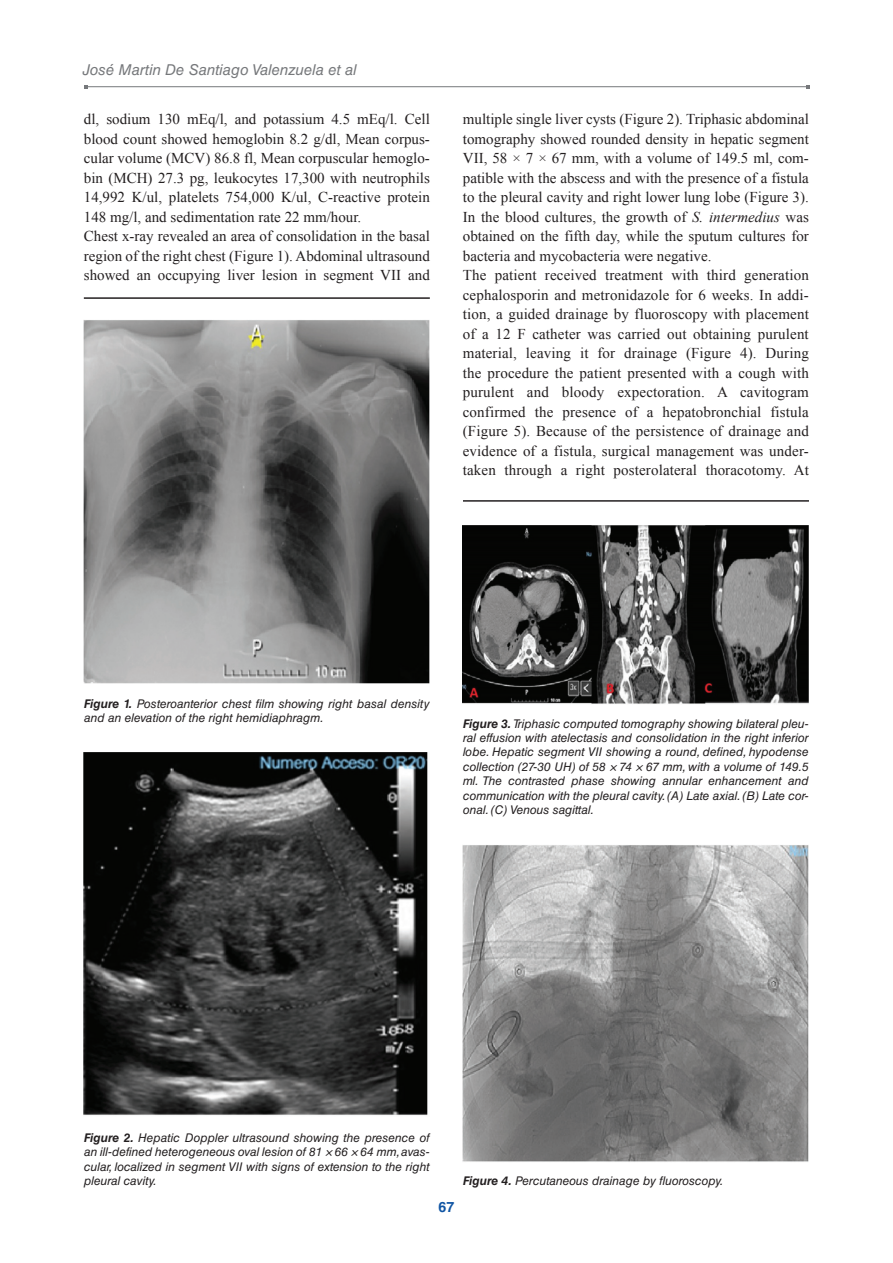
<style>
.page{position:relative;width:893px;height:1263px;background:#fff}
.page>*{position:absolute;margin:0;border:0;box-sizing:border-box;transform-origin:0 0}
.t1{font:15px/19.5px "Times New Roman";color:#231f20}
.t2{font:italic 15px "Helvetica LT Std";color:#76787b}
.t3{font:700 14.25px "Helvetica LT Std";color:#1055a4}
.t4{font:italic 12px/14.4px "Helvetica LT Std";color:#231f20;text-align:justify}
.s1{font-style:italic}
.s2{font-weight:700}
</style>
<div class="page">
<hr style="left:86px;top:86px;width:721px;height:1px;background:#76787b">
<hr style="left:84px;top:297px;width:346px;height:2px;background:#231f20">
<img style="left:84px;top:320px;width:345px;height:364px">
<img style="left:463px;top:526px;width:345px;height:178px">
<img style="left:463px;top:845px;width:345px;height:317px">
<img style="left:84px;top:753px;width:344px;height:363px">
<hr style="left:463px;top:500px;width:346px;height:2px;background:#231f20">
<p class="t2" style="left:83px;top:61px;width:275px">José Martin De Santiago Valenzuela et al</p>
<p class="t1" style="left:84px;top:109px;width:347px">dl, sodium 130 mEq/l, and potassium 4.5 mEq/l. Cell blood count showed hemoglobin 8.2 g/dl, Mean corpus&shy;cular volume (MCV) 86.8 fl, Mean corpuscular hemoglo&shy;bin (MCH) 27.3 pg, leukocytes 17,300 with neutrophils 14,992 K/ul, platelets 754,000 K/ul, C-reactive protein 148 mg/l, and sedimentation rate 22 mm/hour.<br>Chest x-ray revealed an area of consolidation in the basal region of the right chest (Figure 1). Abdominal ultrasound showed an occupying liver lesion in segment VII and</p>
<p class="t1" style="left:463px;top:109px;width:348px">multiple single liver cysts (Figure 2). Triphasic abdominal tomography showed rounded density in hepatic segment VII, 58 × 7 × 67 mm, with a volume of 149.5 ml, com&shy;patible with the abscess and with the presence of a fistula to the pleural cavity and right lower lung lobe (Figure 3).<br>In the blood cultures, the growth of <span class="s1">S. intermedius</span> was obtained on the fifth day, while the sputum cultures for bacteria and mycobacteria were negative.<br>The patient received treatment with third generation cephalosporin and metronidazole for 6 weeks. In addi&shy;tion, a guided drainage by fluoroscopy with placement of a 12 F catheter was carried out obtaining purulent material, leaving it for drainage (Figure 4). During the procedure the patient presented with a cough with purulent and bloody expectoration. A cavitogram confirmed the presence of a hepatobronchial fistula (Figure 5). Because of the persistence of drainage and evidence of a fistula, surgical management was under&shy;taken through a right posterolateral thoracotomy. At</p>
<p class="t4" style="left:84px;top:697px;width:347px"><span class="s2">Figure 1.</span> Posteroanterior chest film showing right basal density and an elevation of the right hemidiaphragm.</p>
<p class="t4" style="left:463px;top:716px;width:347px"><span class="s2">Figure 3.</span> Triphasic computed tomography showing bilateral pleu&shy;ral effusion with atelectasis and consolidation in the right inferior lobe. Hepatic segment VII showing a round, defined, hypodense collection (27-30 UH) of 58 × 74 × 67 mm, with a volume of 149.5 ml. The contrasted phase showing annular enhancement and communication with the pleural cavity. (A) Late axial. (B) Late cor&shy;onal. (C) Venous sagittal.</p>
<p class="t4" style="left:84px;top:1130px;width:347px"><span class="s2">Figure 2.</span> Hepatic Doppler ultrasound showing the presence of an ill-defined heterogeneous oval lesion of 81 × 66 × 64 mm, avas&shy;cular, localized in segment VII with signs of extension to the right pleural cavity.</p>
<p class="t3" style="left:439px;top:1198px;width:17px">67</p>
<p class="t4" style="left:463px;top:1173px;width:262px"><span class="s2">Figure 4.</span> Percutaneous drainage by fluoroscopy.</p>
</div>
